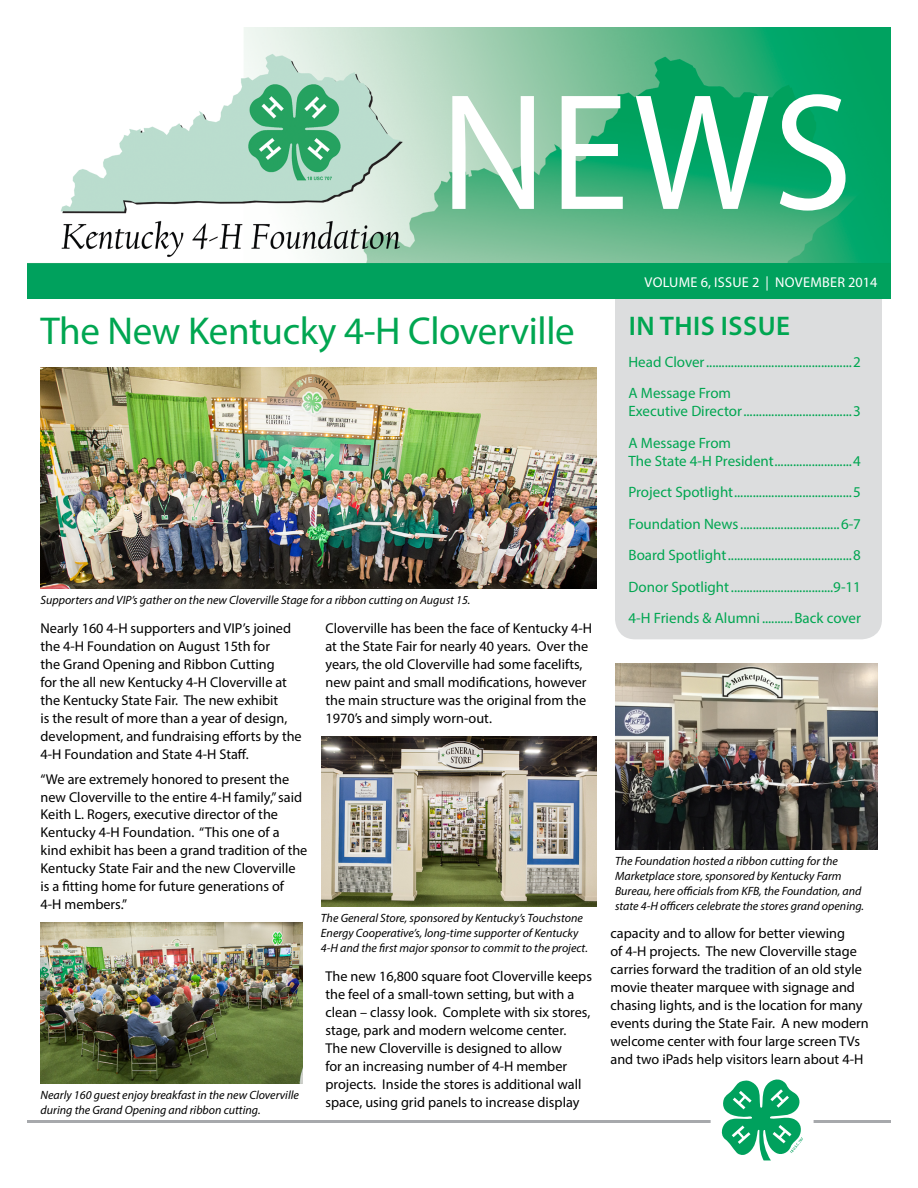
<style>
.page{position:relative;width:918px;height:1188px;background:#fff}
.page>*{position:absolute;margin:0;border:0;box-sizing:border-box;transform-origin:0 0}
.t1{font:167.4px "Myriad Pro";color:#fff;scale:.96 1}
.t2{font:39px "Myriad Pro";letter-spacing:-.01em;color:#00a651}
.t3{font:600 27px "Myriad Pro";letter-spacing:.02em;color:#00a651}
.t4{font:15px/31.5px "Myriad Pro";color:#00a651}
.t5{font:14.25px/18px "Myriad Pro";color:#000}
.t6{font:14.25px "Myriad Pro";letter-spacing:.02em;color:#fff}
.t7{font:italic 12px/15px "Myriad Pro";color:#000}
</style>
<div class="page">
<div style="left:615px;top:299px;width:267px;height:340px;background:#dcddde"></div>
<img style="left:27px;top:27px;width:864px;height:272px">
<hr style="left:27px;top:1120px;width:864px;height:3px;background:#a7a9ac">
<img style="left:40px;top:367px;width:557px;height:222px">
<img style="left:322px;top:736px;width:275px;height:171px">
<img style="left:615px;top:663px;width:263px;height:186px">
<img style="left:40px;top:923px;width:263px;height:160px">
<div style="left:711px;top:1068px;width:103px;height:103px;background:#fff;border-radius:20px"></div>
<svg style="left:721px;top:1079px;width:82px;height:81px"></svg>
<h1 class="t1" style="left:440px;top:50px;width:431px">NEWS</h1>
<h2 class="t2" style="left:40px;top:307px;width:536px">The New Kentucky 4-H Cloverville</h2>
<p class="t7" style="left:40px;top:593px;width:431px">Supporters and VIP’s gather on the new Cloverville Stage for a ribbon cutting on August 15.</p>
<p class="t5" style="left:40px;top:619px;width:263px">Nearly 160 4-H supporters and VIP’s joined the 4-H Foundation on August 15th for<br>the Grand Opening and Ribbon Cutting<br>for the all new Kentucky 4-H Cloverville at the Kentucky State Fair. The new exhibit<br>is the result of more than a year of design, development, and fundraising efforts by the 4-H Foundation and State 4-H Staff.</p>
<p class="t5" style="left:40px;top:770px;width:268px">“We are extremely honored to present the new Cloverville to the entire 4-H family,” said Keith L. Rogers, executive director of the Kentucky 4-H Foundation. “This one of a kind exhibit has been a grand tradition of the Kentucky State Fair and the new Cloverville is a fitting home for future generations of 4-H members.”</p>
<p class="t7" style="left:41px;top:1087px;width:260px">Nearly 160 guest enjoy breakfast in the new Cloverville during the Grand Opening and ribbon cutting.</p>
<p class="t5" style="left:326px;top:619px;width:268px">Cloverville has been the face of Kentucky 4-H at the State Fair for nearly 40 years. Over the years, the old Cloverville had some facelifts, new paint and small modifications, however the main structure was the original from the 1970’s and simply worn-out.</p>
<p class="t7" style="left:321px;top:911px;width:268px">The General Store, sponsored by Kentucky’s Touchstone<br>Energy Cooperative’s, long-time supporter of Kentucky<br>4-H and the first major sponsor to commit to the project.</p>
<p class="t5" style="left:326px;top:967px;width:268px">The new 16,800 square foot Cloverville keeps the feel of a small-town setting, but with a clean – classy look. Complete with six stores, stage, park and modern welcome center.<br>The new Cloverville is designed to allow<br>for an increasing number of 4-H member projects. Inside the stores is additional wall space, using grid panels to increase display</p>
<p class="t6" style="left:644px;top:274px;width:235px">VOLUME 6, ISSUE 2 | NOVEMBER 2014</p>
<h3 class="t3" style="left:629px;top:311px;width:163px">IN THIS ISSUE</h3>
<p class="t4" style="left:629px;top:346px;width:234px">Head Clover...............................................2<br>A Message From</p>
<p class="t4" style="left:629px;top:395px;width:234px">Executive Director...................................3<br>A Message From</p>
<p class="t4" style="left:629px;top:445px;width:234px;text-align:justify">The State 4-H President.........................4<br>Project Spotlight......................................5<br>Foundation News................................6-7<br>Board Spotlight........................................8<br>Donor Spotlight.................................9-11<br>4-H Friends &amp; Alumni ..........Back cover</p>
<p class="t7" style="left:615px;top:854px;width:251px">The Foundation hosted a ribbon cutting for the Marketplace store, sponsored by Kentucky Farm Bureau, here officials from KFB, the Foundation, and state 4-H officers celebrate the stores grand opening.</p>
<p class="t5" style="left:610px;top:924px;width:260px">capacity and to allow for better viewing<br>of 4-H projects. The new Cloverville stage carries forward the tradition of an old style movie theater marquee with signage and chasing lights, and is the location for many events during the State Fair. A new modern welcome center with four large screen TVs and two iPads help visitors learn about 4-H</p>
</div>
